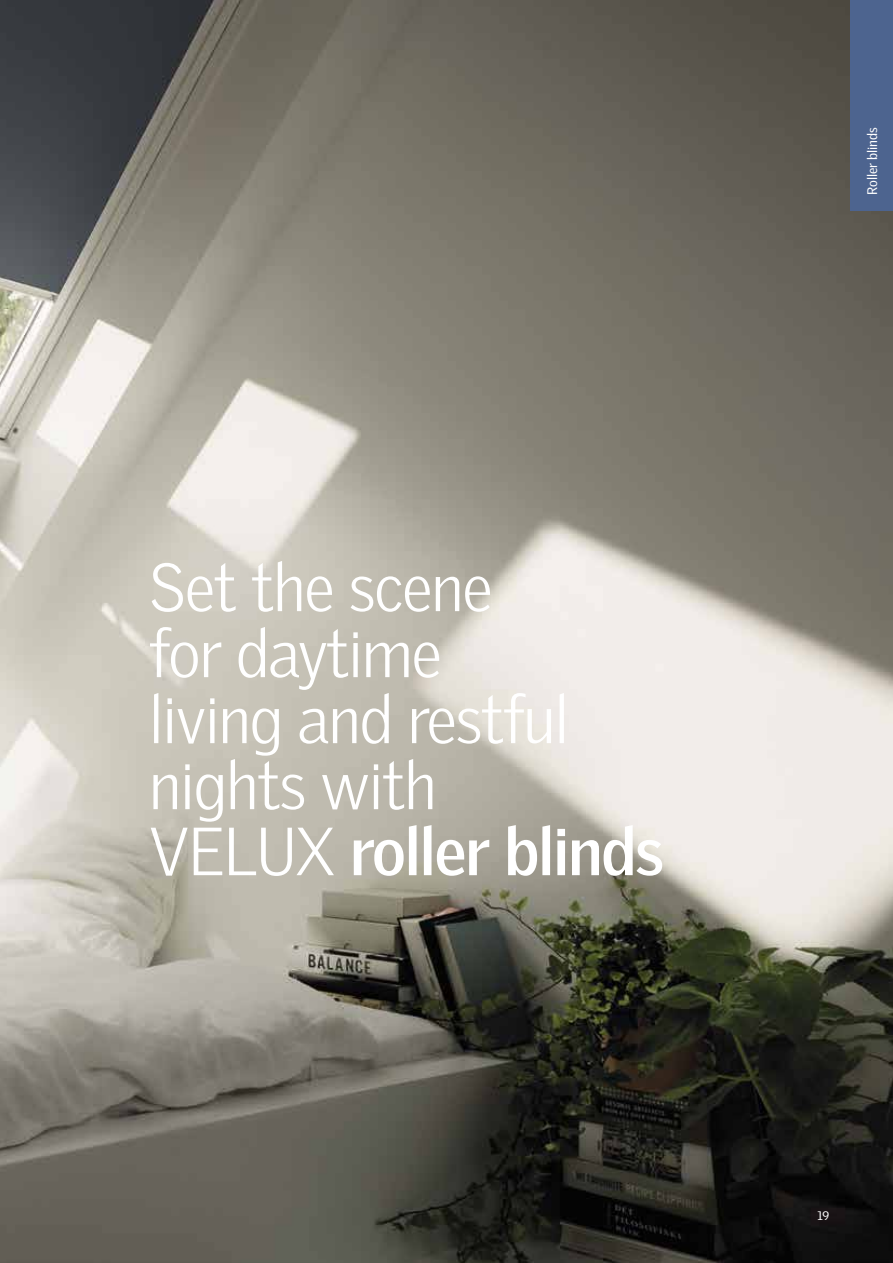
<style>
.page{position:relative;width:893px;height:1263px;background:#fff}
.page>*{position:absolute;margin:0;border:0;box-sizing:border-box;transform-origin:0 0}
.t1{font:300 66px/66px "Velux Gothic";letter-spacing:-.02em;color:#fff}
.t2{font:13.5px "Velux Gothic";letter-spacing:-.01em;color:#fff}
.t3{font:12px "Velux Gothic";color:#fff}
.s1{font-weight:700}
</style>
<div class="page">
<img style="left:0;top:0;width:893px;height:1263px">
<div style="left:850px;top:0;width:43px;height:210px;background:#4d648f"></div>
<p class="t1" style="left:149px;top:553px;width:516px">Set the scene<br>for daytime<br>living and restful nights with<br>VELUX <span class="s1">roller blinds</span></p>
<p class="t2" style="left:864px;top:194px;width:68px;rotate:-90deg">Roller blinds</p>
<p class="t3" style="left:817px;top:1209px;width:13px">19</p>
</div>
